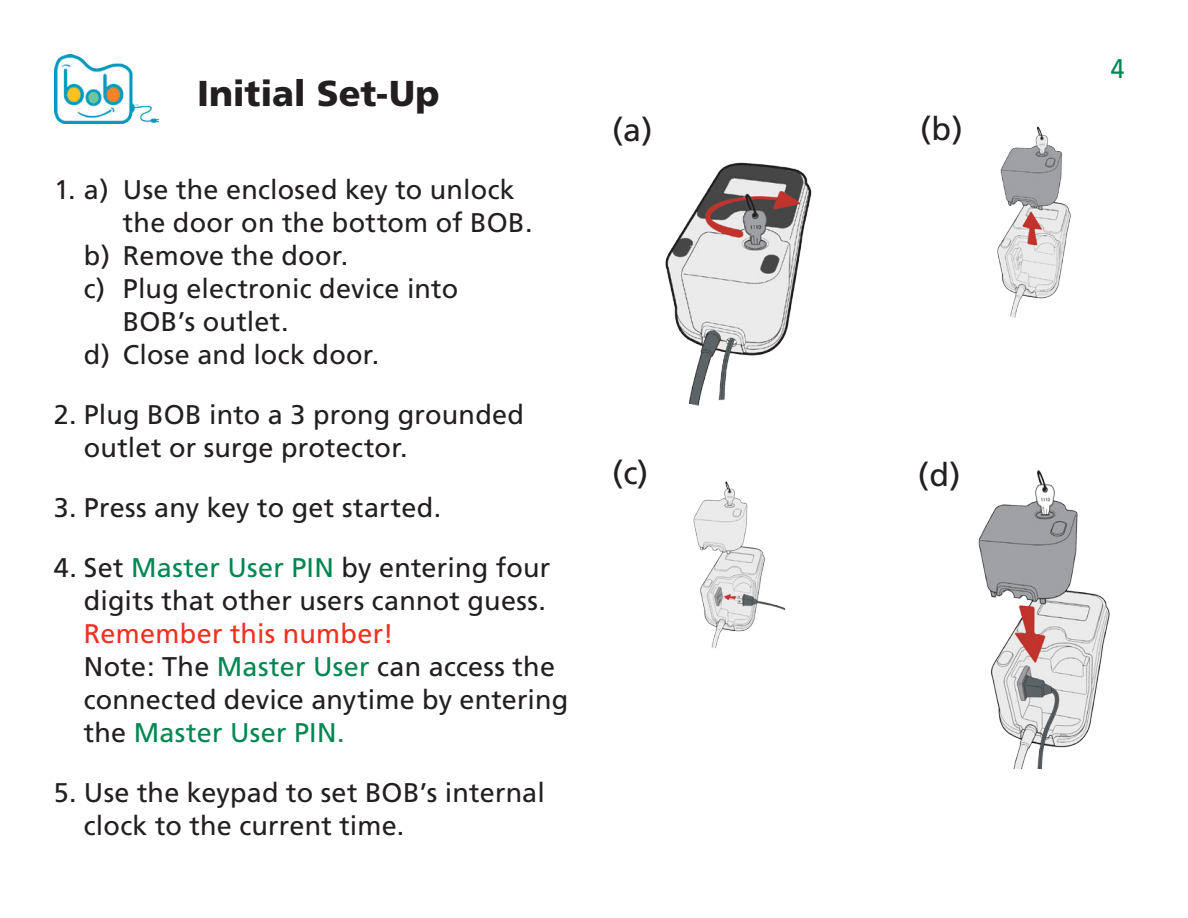
<style>
.page{position:relative;width:1188px;height:918px;background:#fff}
.page>*{position:absolute;margin:0;border:0;box-sizing:border-box;transform-origin:0 0}
.t1{font:900 36px "Frutiger";letter-spacing:-.005em;color:#231f20}
.t2{font:32.1px "Frutiger";color:#231f20}
.t3{font:27px/33px "Frutiger";letter-spacing:.01em;color:#231f20}
.t4{font:27px "Frutiger";color:#008751;scale:.91 1}
.s1{color:#008751}
.s2{color:#ef3122}
</style>
<div class="page">
<img style="left:665px;top:162px;width:147px;height:244px">
<img style="left:997px;top:126px;width:74px;height:192px">
<img style="left:693px;top:481px;width:93px;height:168px">
<img style="left:978px;top:471px;width:132px;height:297px">
<img style="left:54px;top:54px;width:105px;height:69px">
<h1 class="t1" style="left:197px;top:72px;width:244px">Initial Set-Up</h1>
<p class="t3" style="left:54px;top:173px;width:462px">1. a) Use the enclosed key to unlock</p>
<p class="t3" style="left:123px;top:206px;width:411px">the door on the bottom of BOB.</p>
<p class="t3" style="left:84px;top:239px;width:266px">b) Remove the door.</p>
<p class="t3" style="left:84px;top:272px;width:376px">c) Plug electronic device into</p>
<p class="t3" style="left:123px;top:305px;width:167px">BOB’s outlet.</p>
<p class="t3" style="left:84px;top:338px;width:297px">d) Close and lock door.</p>
<p class="t3" style="left:84px;top:398px;width:442px;text-indent:-30px">2. Plug BOB into a 3 prong grounded outlet or surge protector.</p>
<p class="t3" style="left:54px;top:491px;width:389px">3. Press any key to get started.</p>
<p class="t3" style="left:54px;top:551px;width:498px;text-align:right">4. Set <span class="s1">Master User PIN</span> by entering four digits that other users cannot guess.</p>
<p class="t3" style="left:84px;top:617px;width:486px"><span class="s2">Remember this number!<br></span>Note: The <span class="s1">Master User</span> can access the connected device anytime by entering the <span class="s1">Master User PIN.</span></p>
<p class="t3" style="left:84px;top:776px;width:462px;text-indent:-30px">5. Use the keypad to set BOB’s internal clock to the current time.</p>
<p class="t2" style="left:612px;top:111px;width:42px">(a)</p>
<p class="t2" style="left:920px;top:110px;width:44px">(b)</p>
<p class="t2" style="left:612px;top:454px;width:38px">(c)</p>
<p class="t2" style="left:918px;top:456px;width:44px">(d)</p>
<p class="t4" style="left:1111px;top:53px;width:16px">4</p>
</div>
